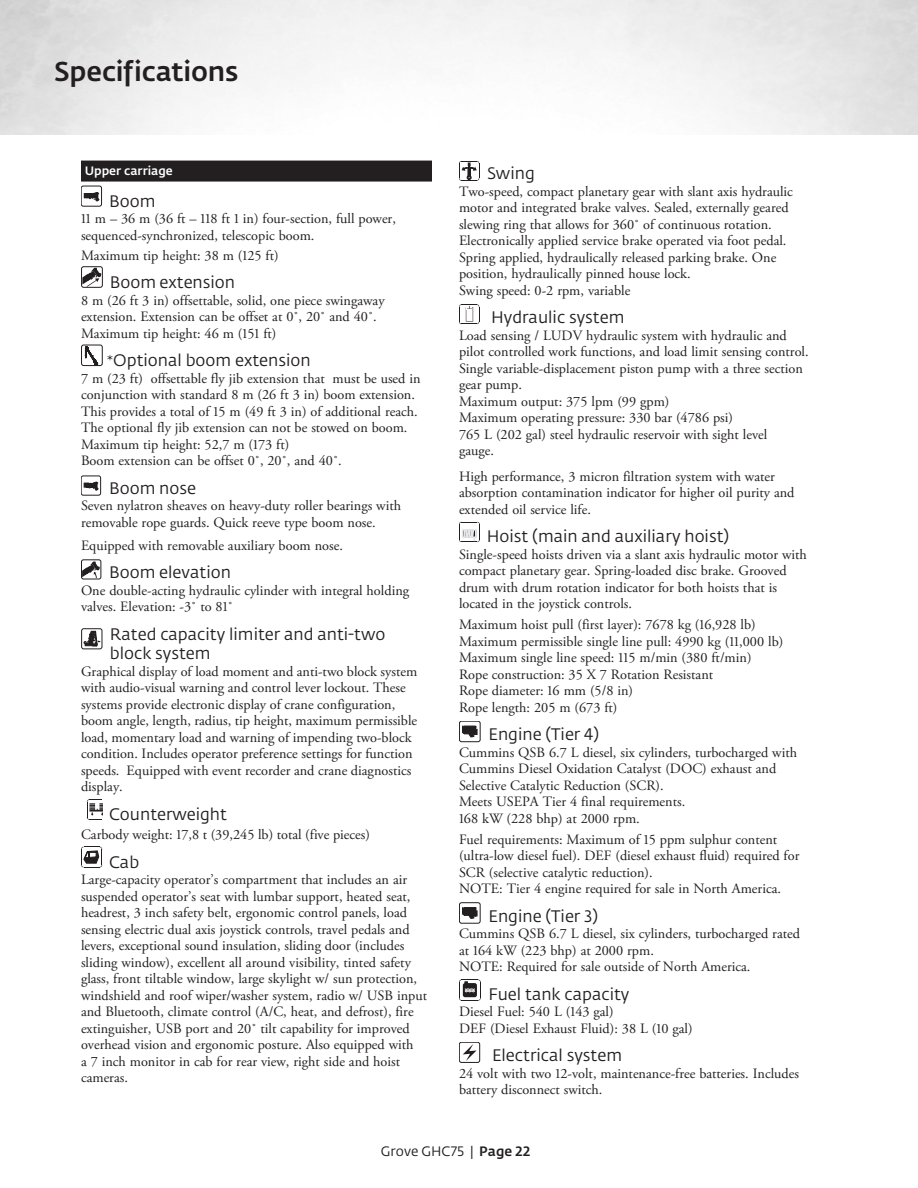
<style>
.page{position:relative;width:918px;height:1188px;background:#fff}
.page>*{position:absolute;margin:0;border:0;box-sizing:border-box;transform-origin:0 0}
.Section_Heads{font:500 27px "Fedra Sans Pro";letter-spacing:-.005em;color:#231f20}
.Spécifications{font:16.5px/19.5px "Fedra Sans Pro";color:#231f20}
.Titre_spécifications{font:16.5px "Fedra Sans Pro";color:#231f20}
.Spécifications-2{font:14.25px/16.5px "Adobe Garamond Pro";color:#231f20}
.t1{font:13.5px "Fedra Sans Pro";letter-spacing:.01em;color:#231f20}
.Sections_Reverse_Hea{font:500 12px "Fedra Sans Pro";color:#fff}
.s1{font-family:"Adobe Garamond Pro"}
.s2{font-weight:500}
</style>
<div class="page">
<div style="left:81px;top:161px;width:351px;height:21px;background:#231f20"></div>
<div style="left:81px;top:186px;width:21px;height:20px;border:1px solid #231f20;border-radius:2px"></div>
<svg style="left:84px;top:192px;width:15px;height:9px"></svg>
<div style="left:81px;top:267px;width:22px;height:21px;border:1px solid #231f20;border-radius:2px"></div>
<svg style="left:82px;top:267px;width:19px;height:20px"></svg>
<div style="left:81px;top:345px;width:22px;height:21px;border:1px solid #231f20;border-radius:2px"></div>
<svg style="left:85px;top:347px;width:12px;height:18px"></svg>
<div style="left:81px;top:476px;width:20px;height:19px;border:1px solid #231f20;border-radius:2px"></div>
<svg style="left:84px;top:482px;width:15px;height:9px"></svg>
<div style="left:81px;top:560px;width:20px;height:19px;border:1px solid #231f20;border-radius:2px"></div>
<svg style="left:82px;top:561px;width:18px;height:17px"></svg>
<svg style="left:82px;top:629px;width:20px;height:20px"></svg>
<div style="left:81px;top:629px;width:21px;height:20px;border:1px solid #231f20;border-radius:2px"></div>
<svg style="left:84px;top:631px;width:16px;height:15px"></svg>
<svg style="left:87px;top:799px;width:15px;height:21px"></svg>
<svg style="left:81px;top:847px;width:22px;height:21px"></svg>
<svg style="left:459px;top:161px;width:21px;height:20px"></svg>
<svg style="left:459px;top:304px;width:21px;height:21px"></svg>
<svg style="left:459px;top:522px;width:21px;height:20px"></svg>
<svg style="left:459px;top:721px;width:21px;height:21px"></svg>
<div style="left:459px;top:721px;width:21px;height:21px;border:1px solid #231f20;border-radius:2px"></div>
<svg style="left:463px;top:726px;width:14px;height:11px"></svg>
<svg style="left:459px;top:903px;width:21px;height:20px"></svg>
<div style="left:459px;top:903px;width:21px;height:20px;border:1px solid #231f20;border-radius:2px"></div>
<svg style="left:463px;top:908px;width:14px;height:10px"></svg>
<svg style="left:459px;top:979px;width:22px;height:22px"></svg>
<div style="left:459px;top:1042px;width:21px;height:21px;border:1px solid #231f20;border-radius:2px"></div>
<svg style="left:463px;top:1044px;width:14px;height:17px"></svg>
<p class="Section_Heads" style="left:54px;top:54px;width:186px">Specifications</p>
<p class="Sections_Reverse_Hea" style="left:85px;top:163px;width:90px">Upper carriage</p>
<p class="Titre_spécifications" style="left:109px;top:191px;width:48px">Boom</p>
<p class="Spécifications-2" style="left:81px;top:211px;width:316px">11 m – 36 m (36 ft – 118 ft 1 in) four-section, full power, sequenced-synchronized, telescopic boom.</p>
<p class="Spécifications-2" style="left:81px;top:247px;width:199px">Maximum tip height: 38 m (125 ft)</p>
<p class="Spécifications" style="left:110px;top:273px;width:127px">Boom extension</p>
<p class="Spécifications-2" style="left:81px;top:292px;width:305px">8 m (26 ft 3 in) offsettable, solid, one piece swingaway extension. Extension can be offset at 0˚, 20˚ and 40˚.</p>
<p class="Spécifications-2" style="left:81px;top:325px;width:197px">Maximum tip height: 46 m (151 ft)</p>
<p class="Spécifications" style="left:107px;top:351px;width:205px"><span class="s1">*</span>Optional boom extension</p>
<p class="Spécifications-2" style="left:81px;top:370px;width:341px">7 m (23 ft) offsettable fly jib extension that must be used in conjunction with standard 8 m (26 ft 3 in) boom extension.<br>This provides a total of 15 m (49 ft 3 in) of additional reach.<br>The optional fly jib extension can not be stowed on boom.<br>Maximum tip height: 52,7 m (173 ft)</p>
<p class="Spécifications-2" style="left:81px;top:453px;width:262px">Boom extension can be offset 0˚, 20˚, and 40˚.</p>
<p class="Spécifications" style="left:109px;top:478px;width:88px">Boom nose</p>
<p class="Spécifications-2" style="left:81px;top:498px;width:322px">Seven nylatron sheaves on heavy-duty roller bearings with removable rope guards. Quick reeve type boom nose.</p>
<p class="Spécifications-2" style="left:81px;top:537px;width:263px">Equipped with removable auxiliary boom nose.</p>
<p class="Spécifications" style="left:109px;top:563px;width:123px">Boom elevation</p>
<p class="Spécifications-2" style="left:81px;top:582px;width:330px">One double-acting hydraulic cylinder with integral holding valves. Elevation: -3˚ to 81˚</p>
<p class="Spécifications" style="left:110px;top:624px;width:277px">Rated capacity limiter and anti-two block system</p>
<p class="Spécifications-2" style="left:81px;top:663px;width:338px">Graphical display of load moment and anti-two block system with audio-visual warning and control lever lockout. These systems provide electronic display of crane configuration, boom angle, length, radius, tip height, maximum permissible load, momentary load and warning of impending two-block condition. Includes operator preference settings for function speeds. Equipped with event recorder and crane diagnostics display.</p>
<p class="Spécifications" style="left:109px;top:804px;width:119px">Counterweight</p>
<p class="Spécifications-2" style="left:81px;top:827px;width:291px">Carbody weight: 17,8 t (39,245 lb) total (five pieces)</p>
<p class="Spécifications" style="left:109px;top:852px;width:31px">Cab</p>
<p class="Spécifications-2" style="left:81px;top:872px;width:348px">Large-capacity operator’s compartment that includes an air suspended operator’s seat with lumbar support, heated seat, headrest, 3 inch safety belt, ergonomic control panels, load sensing electric dual axis joystick controls, travel pedals and levers, exceptional sound insulation, sliding door (includes sliding window), excellent all around visibility, tinted safety glass, front tiltable window, large skylight w/ sun protection, windshield and roof wiper/washer system, radio w/ USB input and Bluetooth, climate control (A/C, heat, and defrost), fire extinguisher, USB port and 20˚ tilt capability for improved overhead vision and ergonomic posture. Also equipped with<br>a 7 inch monitor in cab for rear view, right side and hoist cameras.</p>
<p class="Spécifications" style="left:487px;top:164px;width:49px">Swing</p>
<p class="Spécifications-2" style="left:459px;top:183px;width:335px">Two-speed, compact planetary gear with slant axis hydraulic motor and integrated brake valves. Sealed, externally geared slewing ring that allows for 360˚ of continuous rotation.<br>Electronically applied service brake operated via foot pedal.<br>Spring applied, hydraulically released parking brake. One position, hydraulically pinned house lock.</p>
<p class="Spécifications-2" style="left:459px;top:282px;width:173px">Swing speed: 0-2 rpm, variable</p>
<p class="Spécifications" style="left:491px;top:308px;width:135px">Hydraulic system</p>
<p class="Spécifications-2" style="left:459px;top:327px;width:351px">Load sensing / LUDV hydraulic system with hydraulic and pilot controlled work functions, and load limit sensing control.</p>
<p class="Spécifications-2" style="left:459px;top:360px;width:345px">Single variable-displacement piston pump with a three section gear pump.</p>
<p class="Spécifications-2" style="left:459px;top:393px;width:212px">Maximum output: 375 lpm (99 gpm)</p>
<p class="Spécifications-2" style="left:459px;top:410px;width:276px">Maximum operating pressure: 330 bar (4786 psi)</p>
<p class="Spécifications-2" style="left:459px;top:426px;width:310px">765 L (202 gal) steel hydraulic reservoir with sight level</p>
<p class="Spécifications-2" style="left:459px;top:443px;width:36px">gauge.</p>
<p class="Spécifications-2" style="left:459px;top:468px;width:337px">High performance, 3 micron filtration system with water absorption contamination indicator for higher oil purity and extended oil service life.</p>
<p class="Spécifications" style="left:487px;top:527px;width:244px">Hoist (main and auxiliary hoist)</p>
<p class="Spécifications-2" style="left:459px;top:546px;width:349px">Single-speed hoists driven via a slant axis hydraulic motor with compact planetary gear. Spring-loaded disc brake. Grooved drum with drum rotation indicator for both hoists that is located in the joystick controls.</p>
<p class="Spécifications-2" style="left:459px;top:617px;width:298px">Maximum hoist pull (first layer): 7678 kg (16,928 lb)</p>
<p class="Spécifications-2" style="left:459px;top:633px;width:326px">Maximum permissible single line pull: 4990 kg (11,000 lb)</p>
<p class="Spécifications-2" style="left:459px;top:650px;width:294px">Maximum single line speed: 115 m/min (380 ft/min)</p>
<p class="Spécifications-2" style="left:459px;top:666px;width:256px">Rope construction: 35 X 7 Rotation Resistant</p>
<p class="Spécifications-2" style="left:459px;top:683px;width:176px">Rope diameter: 16 mm (5/8 in)</p>
<p class="Spécifications-2" style="left:459px;top:699px;width:160px">Rope length: 205 m (673 ft)</p>
<p class="Spécifications" style="left:488px;top:725px;width:112px">Engine (Tier 4)</p>
<p class="Spécifications-2" style="left:459px;top:744px;width:340px">Cummins QSB 6.7 L diesel, six cylinders, turbocharged with<br>Cummins Diesel Oxidation Catalyst (DOC) exhaust and<br>Selective Catalytic Reduction (SCR).</p>
<p class="Spécifications-2" style="left:459px;top:794px;width:228px">Meets USEPA Tier 4 final requirements.<br>168 kW (228 bhp) at 2000 rpm.</p>
<p class="Spécifications-2" style="left:459px;top:831px;width:342px">Fuel requirements: Maximum of 15 ppm sulphur content (ultra-low diesel fuel). DEF (diesel exhaust fluid) required for<br>SCR (selective catalytic reduction).</p>
<p class="Spécifications-2" style="left:459px;top:881px;width:324px">NOTE: Tier 4 engine required for sale in North America.</p>
<p class="Spécifications" style="left:488px;top:906px;width:111px">Engine (Tier 3)</p>
<p class="Spécifications-2" style="left:459px;top:926px;width:343px">Cummins QSB 6.7 L diesel, six cylinders, turbocharged rated at 164 kW (223 bhp) at 2000 rpm.</p>
<p class="Spécifications-2" style="left:459px;top:959px;width:293px">NOTE: Required for sale outside of North America.</p>
<p class="Spécifications" style="left:489px;top:984px;width:142px">Fuel tank capacity</p>
<p class="Spécifications-2" style="left:459px;top:1004px;width:156px">Diesel Fuel: 540 L (143 gal)</p>
<p class="Spécifications-2" style="left:459px;top:1020px;width:235px">DEF (Diesel Exhaust Fluid): 38 L (10 gal)</p>
<p class="Spécifications" style="left:492px;top:1046px;width:132px">Electrical system</p>
<p class="Spécifications-2" style="left:459px;top:1065px;width:342px">24 volt with two 12-volt, maintenance-free batteries. Includes battery disconnect switch.</p>
<p class="t1" style="left:381px;top:1143px;width:151px">Grove GHC75 | <span class="s2">Page 22</span></p>
</div>
